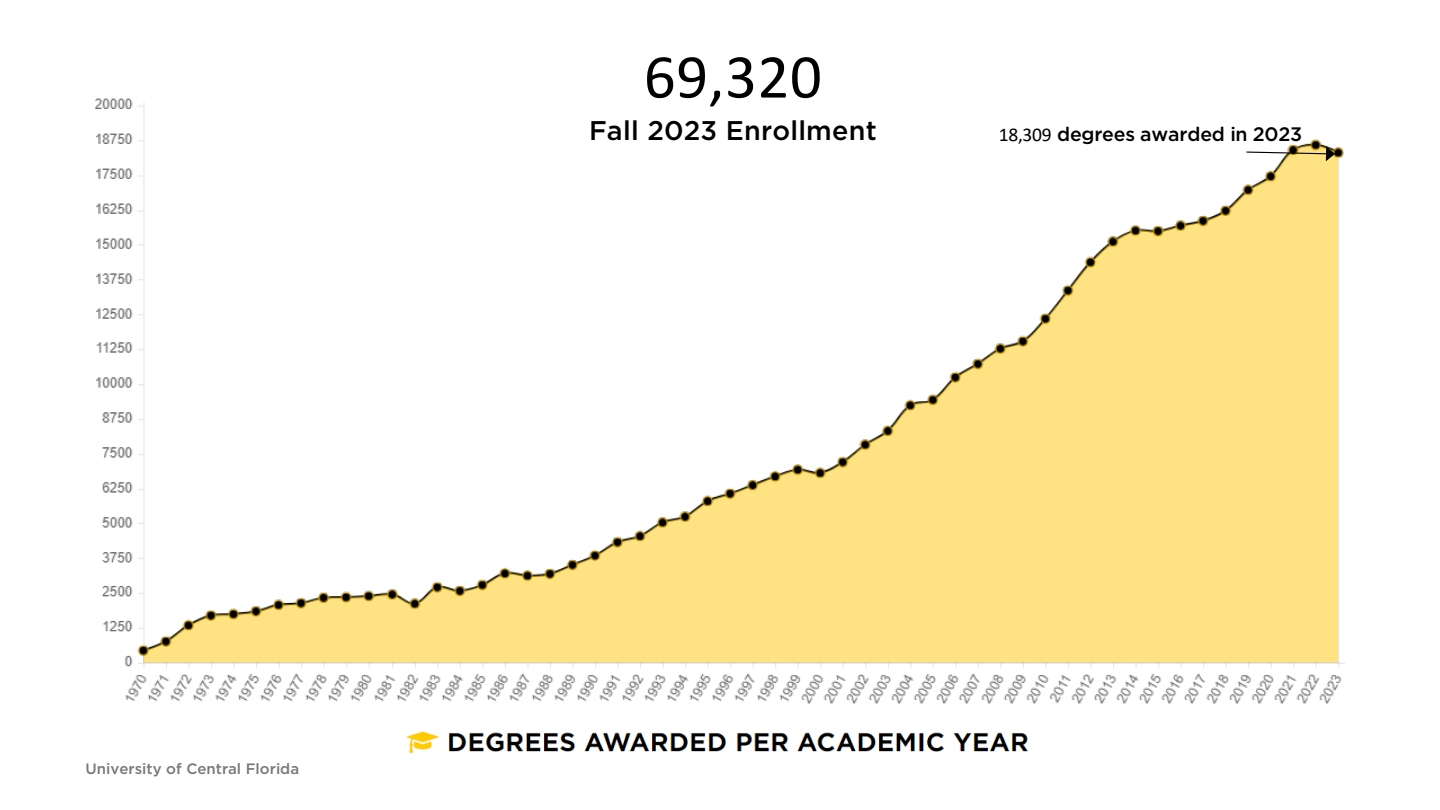
<style>
.page{position:relative;width:1440px;height:810px;background:#fff}
.page>*{position:absolute;margin:0;border:0;box-sizing:border-box;transform-origin:0 0}
.t1{font:63px "Calibri";color:#000}
.t2{font:500 27px "Gotham";letter-spacing:.01em;color:#000}
.t3{font:500 19.5px "Gotham";letter-spacing:-.015em;color:#000}
.t4{font:500 15px "Gotham";color:#787878}
.s1{font-family:"Calibri";font-weight:400}
</style>
<div class="page">
<img style="left:96px;top:98px;width:1248px;height:606px">
<img style="left:406px;top:731px;width:622px;height:22px">
<svg style="left:1246px;top:146px;width:89px;height:15px"></svg>
<p class="t4" style="left:86px;top:760px;width:215px">University of Central Florida</p>
<h1 class="t1" style="left:644px;top:38px;width:180px">69,320</h1>
<h2 class="t2" style="left:589px;top:114px;width:289px">Fall 2023 Enrollment</h2>
<h3 class="t3" style="left:999px;top:122px;width:305px"><span class="s1">18,309</span> degrees awarded in 2023</h3>
</div>
